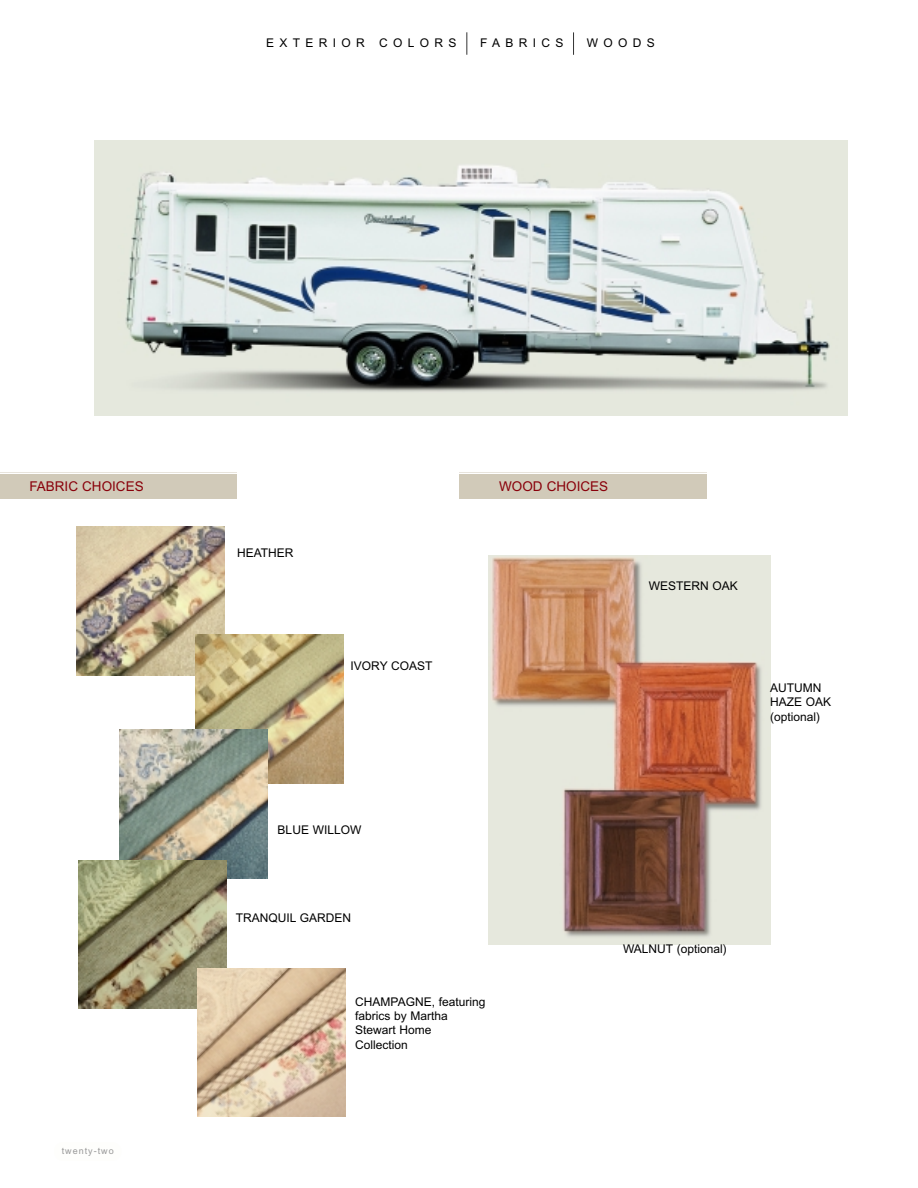
<style>
.page{position:relative;width:918px;height:1188px;background:#fff}
.page>*{position:absolute;margin:0;border:0;box-sizing:border-box;transform-origin:0 0}
.t1{font:13.5px "Arial";color:#89000a}
.t2{font:12px/14.4px "Arial";color:#000}
.t3{font:12px "Arial";letter-spacing:.445em;color:#000}
.t4{font:9px "Arial";letter-spacing:.11em;color:#999}
</style>
<div class="page">
<svg style="left:467px;top:32px;width:1px;height:23px"></svg>
<svg style="left:573px;top:32px;width:1px;height:23px"></svg>
<img style="left:76px;top:527px;width:149px;height:148px">
<img style="left:195px;top:635px;width:148px;height:148px">
<img style="left:119px;top:730px;width:149px;height:148px">
<div style="left:459px;top:473px;width:248px;height:26px;background:#d1cab9"></div>
<hr style="left:459px;top:472px;width:443px;height:2px;background:#fff">
<div style="left:0;top:473px;width:237px;height:26px;background:#d1cab9"></div>
<hr style="left:0;top:472px;width:432px;height:2px;background:#fff">
<img style="left:79px;top:860px;width:148px;height:148px">
<img style="left:197px;top:968px;width:148px;height:148px">
<img style="left:489px;top:556px;width:282px;height:389px">
<img style="left:94px;top:140px;width:754px;height:276px">
<p class="t3" style="left:266px;top:38px;width:192px">EXTERIOR COLORS</p>
<p class="t3" style="left:480px;top:38px;width:85px">FABRICS</p>
<p class="t2" style="left:587px;top:37px;width:70px">WOODS</p>
<p class="t1" style="left:29px;top:482px;width:116px">FABRIC CHOICES</p>
<p class="t1" style="left:499px;top:482px;width:111px">WOOD CHOICES</p>
<p class="t2" style="left:237px;top:547px;width:58px">HEATHER</p>
<p class="t2" style="left:351px;top:660px;width:83px">IVORY COAST</p>
<p class="t2" style="left:649px;top:579px;width:91px">WESTERN OAK</p>
<p class="t2" style="left:770px;top:682px;width:63px">AUTUMN<br>HAZE OAK (optional)</p>
<p class="t4" style="left:62px;top:1147px;width:54px">twenty-two</p>
<p class="t2" style="left:278px;top:824px;width:85px">BLUE WILLOW</p>
<p class="t2" style="left:236px;top:912px;width:117px">TRANQUIL GARDEN</p>
<p class="t2" style="left:355px;top:995px;width:132px">CHAMPAGNE, featuring fabrics by Martha<br>Stewart Home<br>Collection</p>
<p class="t2" style="left:623px;top:943px;width:105px">WALNUT (optional)</p>
</div>
